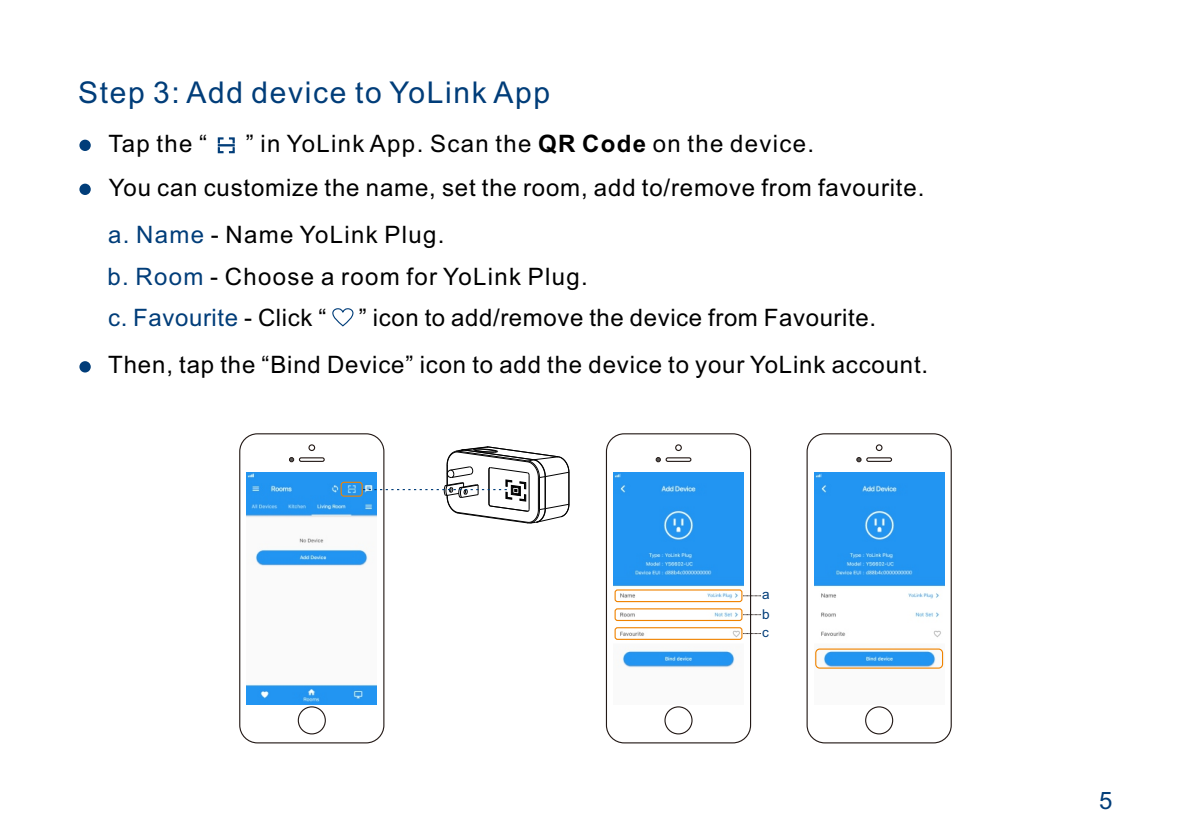
<style>
.page{position:relative;width:1191px;height:840px;background:#fff}
.page>*{position:absolute;margin:0;border:0;box-sizing:border-box;transform-origin:0 0}
.t1{font:30px "Arial";letter-spacing:.055em;color:#013d79}
.t2{font:24px/47.2px "Arial";letter-spacing:.035em;color:#000}
.t3{font:24px "Arial";letter-spacing:.055em;color:#000}
.t4{font:24px "Arial";letter-spacing:.025em;color:#013d79}
.t5{font:13.6px/20.2px "Arial";color:#013d79}
.s1{font-weight:700}
.s2{color:#013d79}
.s3{color:#000}
</style>
<div class="page">
<div style="left:79px;top:183px;width:12px;height:12px;background:#013d79;border-radius:50%"></div>
<div style="left:79px;top:139px;width:12px;height:12px;background:#013d79;border-radius:50%"></div>
<svg style="left:217px;top:137px;width:18px;height:17px"></svg>
<svg style="left:332px;top:308px;width:22px;height:19px"></svg>
<div style="left:79px;top:361px;width:12px;height:11px;background:#013d79;border-radius:50%"></div>
<div style="left:606px;top:433px;width:145px;height:310px;background:#fff;border:1px solid #231916;border-radius:18px"></div>
<div style="left:675px;top:444px;width:7px;height:7px;border:1px solid #231916;border-radius:50%"></div>
<div style="left:665px;top:457px;width:26px;height:4px;border:1px solid #231916;border-radius:2px"></div>
<div style="left:664px;top:706px;width:28px;height:28px;border:1px solid #231916;border-radius:50%"></div>
<svg style="left:656px;top:457px;width:4px;height:5px"></svg>
<div style="left:806px;top:433px;width:145px;height:310px;background:#fff;border:1px solid #231916;border-radius:18px"></div>
<div style="left:875px;top:444px;width:7px;height:7px;border:1px solid #231916;border-radius:50%"></div>
<div style="left:866px;top:457px;width:26px;height:4px;border:1px solid #231916;border-radius:2px"></div>
<div style="left:865px;top:706px;width:28px;height:28px;border:1px solid #231916;border-radius:50%"></div>
<svg style="left:856px;top:457px;width:5px;height:5px"></svg>
<div style="left:239px;top:433px;width:145px;height:310px;background:#fff;border:1px solid #231916;border-radius:18px"></div>
<div style="left:308px;top:444px;width:7px;height:7px;border:1px solid #231916;border-radius:50%"></div>
<div style="left:299px;top:457px;width:26px;height:4px;border:1px solid #231916;border-radius:2px"></div>
<div style="left:298px;top:706px;width:28px;height:28px;border:1px solid #231916;border-radius:50%"></div>
<svg style="left:289px;top:457px;width:5px;height:5px"></svg>
<img style="left:247px;top:472px;width:130px;height:232px">
<div style="left:340px;top:481px;width:23px;height:15px;border:1px solid #f08300;border-radius:3px"></div>
<svg style="left:363px;top:446px;width:207px;height:77px"></svg>
<img style="left:814px;top:472px;width:130px;height:197px">
<img style="left:613px;top:472px;width:130px;height:196px">
<div style="left:614px;top:589px;width:128px;height:12px;border:1px solid #f08300;border-radius:2px"></div>
<div style="left:614px;top:608px;width:128px;height:12px;border:1px solid #f08300;border-radius:2px"></div>
<div style="left:614px;top:626px;width:128px;height:13px;border:1px solid #f08300;border-radius:2px"></div>
<svg style="left:743px;top:595px;width:18px;height:1px"></svg>
<svg style="left:743px;top:614px;width:18px;height:1px"></svg>
<svg style="left:743px;top:633px;width:18px;height:1px"></svg>
<div style="left:815px;top:648px;width:128px;height:20px;border:1px solid #f08300;border-radius:4px"></div>
<p class="t1" style="left:78px;top:81px;width:474px">Step 3: Add device to YoLink App</p>
<p class="t2" style="left:108px;top:122px;width:100px">Tap the “</p>
<p class="t3" style="left:246px;top:134px;width:570px">” in YoLink App. Scan the <span class="s1">QR Code</span> on the device.</p>
<p class="t2" style="left:109px;top:166px;width:817px">You can customize the name, set the room, add to/remove from favourite.</p>
<p class="t3" style="left:108px;top:226px;width:338px"><span class="s2">a. Name</span> - Name YoLink Plug.</p>
<p class="t3" style="left:107px;top:267px;width:482px"><span class="s2">b. Room</span> - Choose a room for YoLink Plug.</p>
<p class="t2" style="left:108px;top:296px;width:821px;text-indent:251px">” icon to add/remove the device from Favourite.<br>Then, tap the “Bind Device” icon to add the device to your YoLink account.</p>
<p class="t4" style="left:108px;top:308px;width:220px">c. Favourite <span class="s3">- Click “</span></p>
<p class="t5" style="left:762px;top:585px;width:9px">a b</p>
<p class="t5" style="left:762px;top:623px;width:8px">c</p>
<p class="t4" style="left:1099px;top:790px;width:15px">5</p>
</div>
